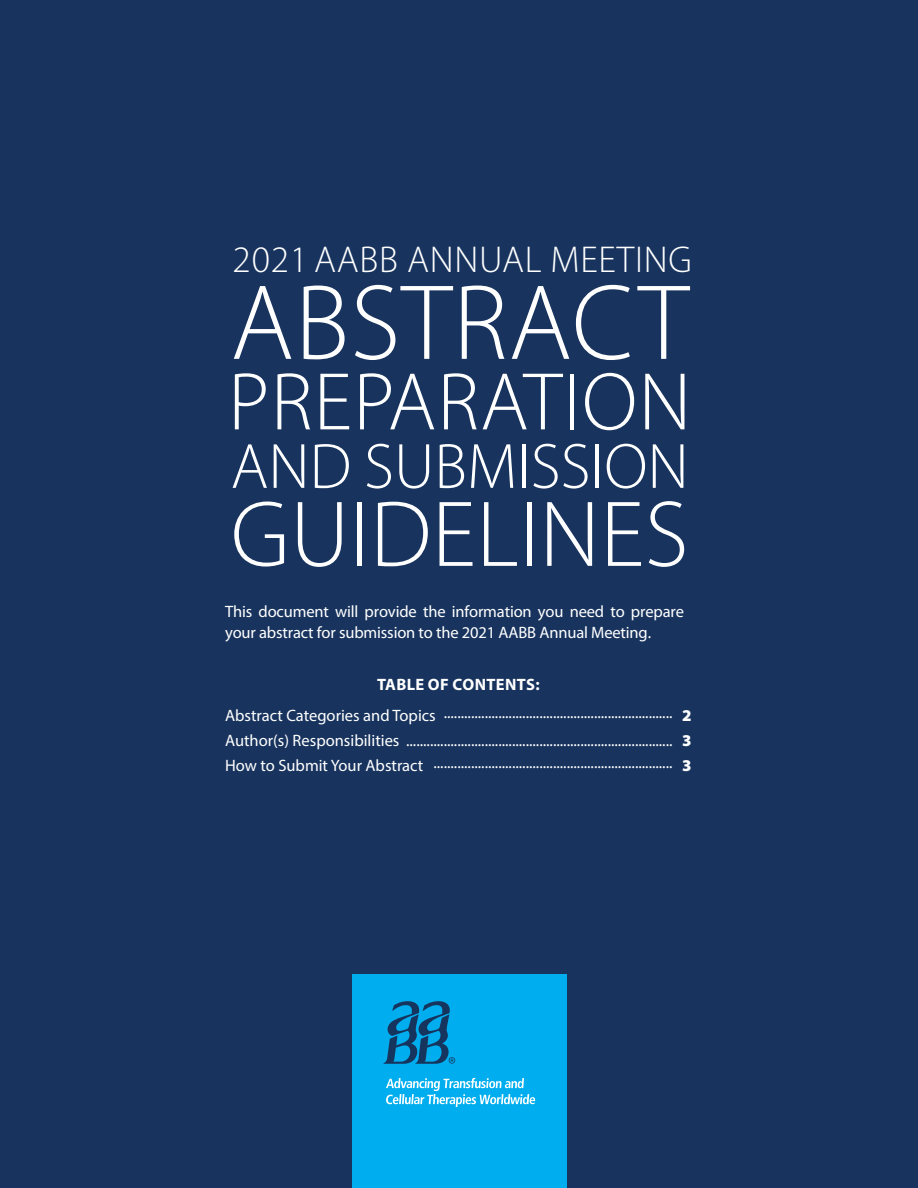
<style>
.page{position:relative;width:918px;height:1188px;background:#18345e}
.page>*{position:absolute;margin:0;border:0;box-sizing:border-box;transform-origin:0 0}
.t1{font:300 108px "Myriad Pro";letter-spacing:.01em;color:#fff}
.t2{font:300 94.5px "Myriad Pro";letter-spacing:.005em;color:#fff}
.t3{font:300 82.5px "Myriad Pro";letter-spacing:.015em;color:#fff}
.t4{font:300 64.5px "Myriad Pro";color:#fff}
.t5{font:300 37.5px "Myriad Pro";letter-spacing:.02em;color:#fff}
.t6{font:16.5px/27.9px "Myriad Pro";letter-spacing:-.01em;color:#fff}
.s1{font-weight:700}
.s2{font-weight:900}
</style>
<div class="page">
<div style="left:352px;top:974px;width:214px;height:214px;background:#00aeef"></div>
<svg style="left:386px;top:1078px;width:149px;height:29px"></svg>
<svg style="left:383px;top:1001px;width:72px;height:63px"></svg>
<h3 class="t5" style="left:233px;top:237px;width:461px">2021 AABB ANNUAL MEETING</h3>
<h1 class="t1" style="left:231px;top:258px;width:460px">ABSTRACT</h1>
<h3 class="t3" style="left:228px;top:352px;width:465px">PREPARATION</h3>
<h3 class="t4" style="left:231px;top:428px;width:460px">AND SUBMISSION</h3>
<h2 class="t2" style="left:231px;top:478px;width:459px">GUIDELINES</h2>
<p class="t6" style="left:225px;top:600px;width:460px;line-height:21.1px">This document will provide the information you need to prepare your abstract for submission to the 2021 AABB Annual Meeting.</p>
<p class="t6" style="left:225px;top:671px;width:468px;text-align:center"><span class="s1">TABLE OF CONTENTS:<br></span>Abstract Categories and Topics ................................................................... <span class="s2">2<br></span>Author(s) Responsibilities .............................................................................. <span class="s2">3</span></p>
<p class="t6" style="left:225px;top:749px;width:468px">How to Submit Your Abstract ...................................................................... <span class="s2">3</span></p>
</div>
